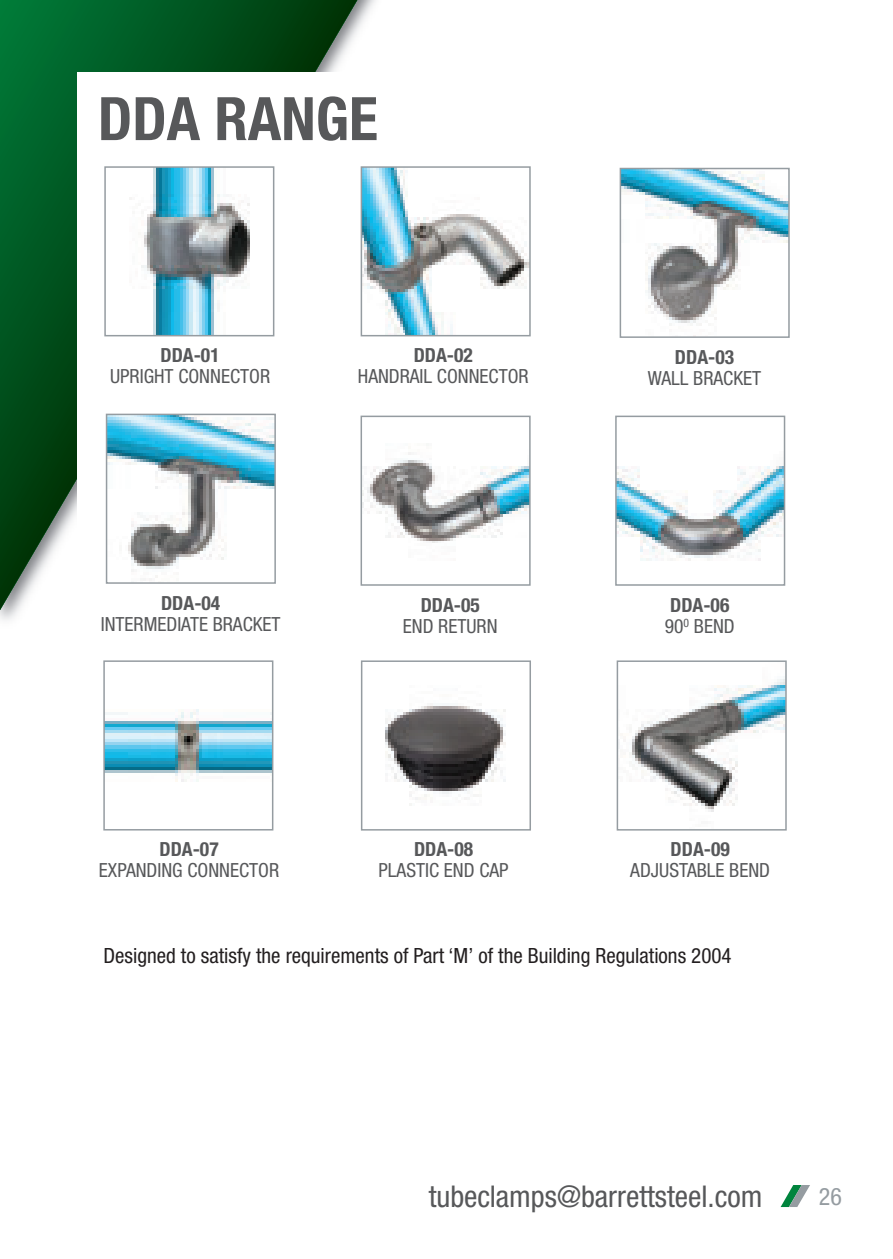
<style>
.page{position:relative;width:893px;height:1259px;background:#fff}
.page>*{position:absolute;margin:0;border:0;box-sizing:border-box;transform-origin:0 0}
.t1{font:700 condensed 60px "Helvetica Neue";color:#57585a}
.t2{font:condensed 30px "Helvetica Neue";color:#57585a}
.t3{font:condensed 24px "Helvetica Neue";color:#959ca1}
.t4{font:condensed 21px "Helvetica Neue";color:#231f20}
.t5{font:condensed 19.5px "Helvetica Neue";color:#57585a}
.t6{font:700 condensed 19.5px/21px "Helvetica Neue";color:#57585a}
.s1{font-weight:400}
</style>
<div class="page">
<img style="left:0;top:0;width:372px;height:610px">
<div style="left:78px;top:72px;width:497px;height:570px;background:#fff"></div>
<svg style="left:781px;top:1185px;width:29px;height:22px"></svg>
<img style="left:129px;top:169px;width:121px;height:164px">
<div style="left:104px;top:166px;width:170px;height:170px;border:2px solid #959ca1"></div>
<img style="left:364px;top:169px;width:164px;height:164px">
<div style="left:361px;top:166px;width:170px;height:170px;border:2px solid #959ca1"></div>
<img style="left:623px;top:171px;width:164px;height:155px">
<div style="left:620px;top:168px;width:170px;height:170px;border:2px solid #959ca1"></div>
<img style="left:109px;top:417px;width:164px;height:161px">
<div style="left:106px;top:414px;width:170px;height:170px;border:2px solid #959ca1"></div>
<img style="left:367px;top:452px;width:161px;height:91px">
<div style="left:361px;top:415px;width:170px;height:171px;border:2px solid #959ca1"></div>
<img style="left:618px;top:466px;width:164px;height:95px">
<div style="left:615px;top:415px;width:170px;height:171px;border:2px solid #959ca1"></div>
<img style="left:106px;top:709px;width:164px;height:73px">
<div style="left:103px;top:660px;width:170px;height:170px;border:2px solid #959ca1"></div>
<img style="left:385px;top:703px;width:121px;height:103px">
<div style="left:361px;top:660px;width:170px;height:170px;border:2px solid #959ca1"></div>
<img style="left:629px;top:679px;width:155px;height:133px">
<div style="left:617px;top:660px;width:170px;height:170px;border:2px solid #959ca1"></div>
<h1 class="t1" style="left:98px;top:69px;width:282px">DDA RANGE</h1>
<p class="t6" style="left:161px;top:343px;width:61px">DDA-01</p>
<p class="t5" style="left:110px;top:368px;width:162px">UPRIGHT CONNECTOR</p>
<p class="t6" style="left:414px;top:343px;width:61px">DDA-02</p>
<p class="t5" style="left:358px;top:368px;width:172px">HANDRAIL CONNECTOR</p>
<p class="t6" style="left:675px;top:345px;width:61px">DDA-03</p>
<p class="t5" style="left:648px;top:369px;width:115px">WALL BRACKET</p>
<p class="t6" style="left:161px;top:591px;width:61px">DDA-04</p>
<p class="t5" style="left:101px;top:615px;width:181px">INTERMEDIATE BRACKET</p>
<p class="t6" style="left:421px;top:593px;width:61px">DDA-05</p>
<p class="t5" style="left:403px;top:617px;width:96px">END RETURN</p>
<p class="t6" style="left:665px;top:593px;width:71px">DDA-06<br><span class="s1">90</span><sup>0</sup> <span class="s1">BEND</span></p>
<p class="t6" style="left:160px;top:837px;width:61px">DDA-07</p>
<p class="t5" style="left:99px;top:862px;width:182px">EXPANDING CONNECTOR</p>
<p class="t6" style="left:414px;top:837px;width:61px">DDA-08</p>
<p class="t5" style="left:379px;top:862px;width:131px">PLASTIC END CAP</p>
<p class="t6" style="left:671px;top:837px;width:61px">DDA-09</p>
<p class="t5" style="left:630px;top:862px;width:141px">ADJUSTABLE BEND</p>
<p class="t4" style="left:104px;top:946px;width:629px">Designed to satisfy the requirements of Part ‘M’ of the Building Regulations 2004</p>
<h2 class="t2" style="left:429px;top:1183px;width:335px">tubeclamps@barrettsteel.com</h2>
<p class="t3" style="left:819px;top:1186px;width:25px">26</p>
</div>
